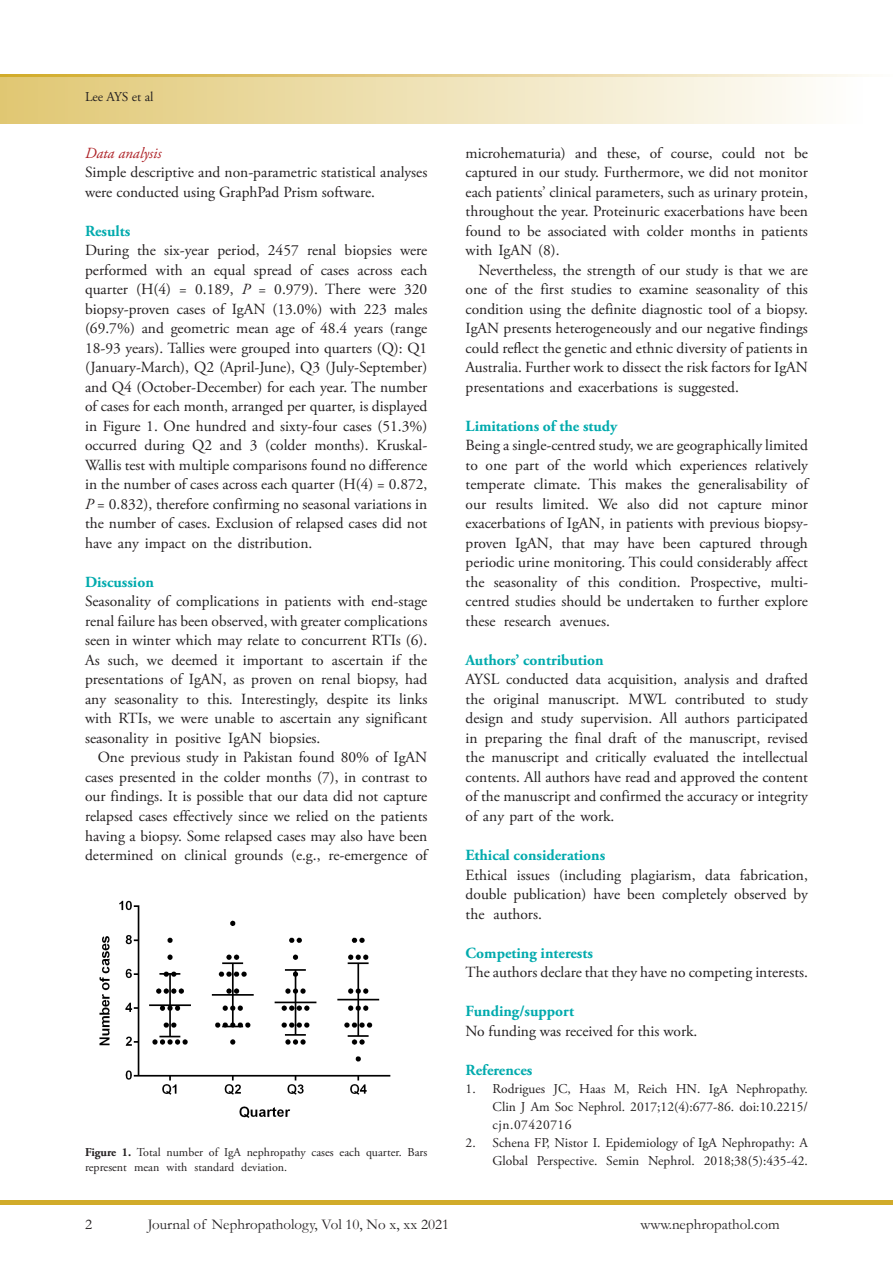
<style>
.page{position:relative;width:893px;height:1263px;background:#fff}
.page>*{position:absolute;margin:0;border:0;box-sizing:border-box;transform-origin:0 0}
.t1{font:15.45px/19.5px "Adobe Garamond Pro";color:#231f20;text-align:justify}
.t2{font:700 15.45px "Adobe Garamond Pro";color:#00aaad}
.t3{font:italic 15.45px "Adobe Garamond Pro";color:#ad2126}
.t4{font:15px "Garamond";color:#231f20}
.t5{font:13.5px/18px "Adobe Garamond Pro";color:#231f20;text-align:justify}
.t6{font:12px/15px "Adobe Garamond Pro";color:#231f20}
.s1{font-style:italic}
.s2{font-weight:700}
</style>
<div class="page">
<div style="left:0;top:77px;width:893px;height:46px;background:linear-gradient(to right,#e0c773,#fff)"></div>
<hr style="left:0;top:1200px;width:893px;height:4px;background:#d1ab2a">
<hr style="left:892px;top:77px;width:1px;height:46px;background:#d1ab2a">
<svg style="left:0;top:75px;width:862px;height:2px;background:#e5cf8b"></svg>
<img style="left:99px;top:900px;width:292px;height:218px">
<p class="t5" style="left:85px;top:88px;width:70px">Lee AYS et al</p>
<p class="t3" style="left:85px;top:144px;width:78px">Data analysis</p>
<p class="t1" style="left:85px;top:163px;width:344px">Simple descriptive and non-parametric statistical analyses were conducted using GraphPad Prism software.</p>
<p class="t2" style="left:85px;top:222px;width:47px">Results</p>
<p class="t1" style="left:85px;top:241px;width:344px">During the six-year period, 2457 renal biopsies were performed with an equal spread of cases across each quarter (H(4) = 0.189, <span class="s1">P</span> = 0.979). There were 320 biopsy-proven cases of IgAN (13.0%) with 223 males (69.7%) and geometric mean age of 48.4 years (range 18-93 years). Tallies were grouped into quarters (Q): Q1 (January-March), Q2 (April-June), Q3 (July-September) and Q4 (October-December) for each year. The number of cases for each month, arranged per quarter, is displayed in Figure 1. One hundred and sixty-four cases (51.3%) occurred during Q2 and 3 (colder months). Kruskal-Wallis test with multiple comparisons found no difference in the number of cases across each quarter (H(4) = 0.872, <span class="s1">P</span> = 0.832), therefore confirming no seasonal variations in the number of cases. Exclusion of relapsed cases did not have any impact on the distribution.</p>
<p class="t2" style="left:85px;top:573px;width:70px">Discussion</p>
<p class="t1" style="left:85px;top:592px;width:344px">Seasonality of complications in patients with end-stage renal failure has been observed, with greater complications seen in winter which may relate to concurrent RTIs (6).<br>As such, we deemed it important to ascertain if the presentations of IgAN, as proven on renal biopsy, had any seasonality to this. Interestingly, despite its links with RTIs, we were unable to ascertain any significant seasonality in positive IgAN biopsies.</p>
<p class="t1" style="left:85px;top:748px;width:344px;text-indent:13px">One previous study in Pakistan found 80% of IgAN cases presented in the colder months (7), in contrast to our findings. It is possible that our data did not capture relapsed cases effectively since we relied on the patients having a biopsy. Some relapsed cases may also have been determined on clinical grounds (e.g., re-emergence of</p>
<p class="t6" style="left:85px;top:1145px;width:344px"><span class="s2">Figure 1.</span> Total number of IgA nephropathy cases each quarter. Bars represent mean with standard deviation.</p>
<p class="t1" style="left:466px;top:144px;width:344px">microhematuria) and these, of course, could not be captured in our study. Furthermore, we did not monitor each patients’ clinical parameters, such as urinary protein, throughout the year. Proteinuric exacerbations have been found to be associated with colder months in patients with IgAN (8).</p>
<p class="t1" style="left:466px;top:261px;width:344px;text-indent:13px">Nevertheless, the strength of our study is that we are one of the first studies to examine seasonality of this condition using the definite diagnostic tool of a biopsy.<br>IgAN presents heterogeneously and our negative findings could reflect the genetic and ethnic diversity of patients in Australia. Further work to dissect the risk factors for IgAN presentations and exacerbations is suggested.</p>
<p class="t2" style="left:466px;top:417px;width:153px">Limitations of the study</p>
<p class="t1" style="left:466px;top:436px;width:344px">Being a single-centred study, we are geographically limited to one part of the world which experiences relatively temperate climate. This makes the generalisability of our results limited. We also did not capture minor exacerbations of IgAN, in patients with previous biopsy&shy;proven IgAN, that may have been captured through periodic urine monitoring. This could considerably affect the seasonality of this condition. Prospective, multi&shy;centred studies should be undertaken to further explore these research avenues.</p>
<p class="t2" style="left:466px;top:651px;width:140px">Authors’ contribution</p>
<p class="t1" style="left:466px;top:670px;width:344px">AYSL conducted data acquisition, analysis and drafted the original manuscript. MWL contributed to study design and study supervision. All authors participated in preparing the final draft of the manuscript, revised the manuscript and critically evaluated the intellectual contents. All authors have read and approved the content of the manuscript and confirmed the accuracy or integrity of any part of the work.</p>
<p class="t2" style="left:466px;top:846px;width:141px">Ethical considerations</p>
<p class="t1" style="left:466px;top:865px;width:344px">Ethical issues (including plagiarism, data fabrication, double publication) have been completely observed by the authors.</p>
<p class="t2" style="left:466px;top:944px;width:129px">Competing interests</p>
<p class="t1" style="left:466px;top:963px;width:344px">The authors declare that they have no competing interests.</p>
<p class="t2" style="left:466px;top:1002px;width:110px">Funding/support</p>
<p class="t1" style="left:466px;top:1021px;width:233px">No funding was received for this work.</p>
<p class="t2" style="left:466px;top:1061px;width:68px">References</p>
<p class="t5" style="left:493px;top:1080px;width:317px;text-indent:-27px">1. Rodrigues JC, Haas M, Reich HN. IgA Nephropathy.<br>Clin J Am Soc Nephrol. 2017;12(4):677-86. doi:10.2215/ cjn.07420716</p>
<p class="t5" style="left:466px;top:1134px;width:344px;text-align:right">2. Schena FP, Nistor I. Epidemiology of IgA Nephropathy: A<br>Global Perspective. Semin Nephrol. 2018;38(5):435-42.</p>
<p class="t4" style="left:85px;top:1214px;width:9px">2</p>
<p class="t4" style="left:148px;top:1214px;width:303px">Journal of Nephropathology, Vol 10, No x, xx 2021</p>
<p class="t4" style="left:640px;top:1214px;width:141px">www.nephropathol.com</p>
</div>
